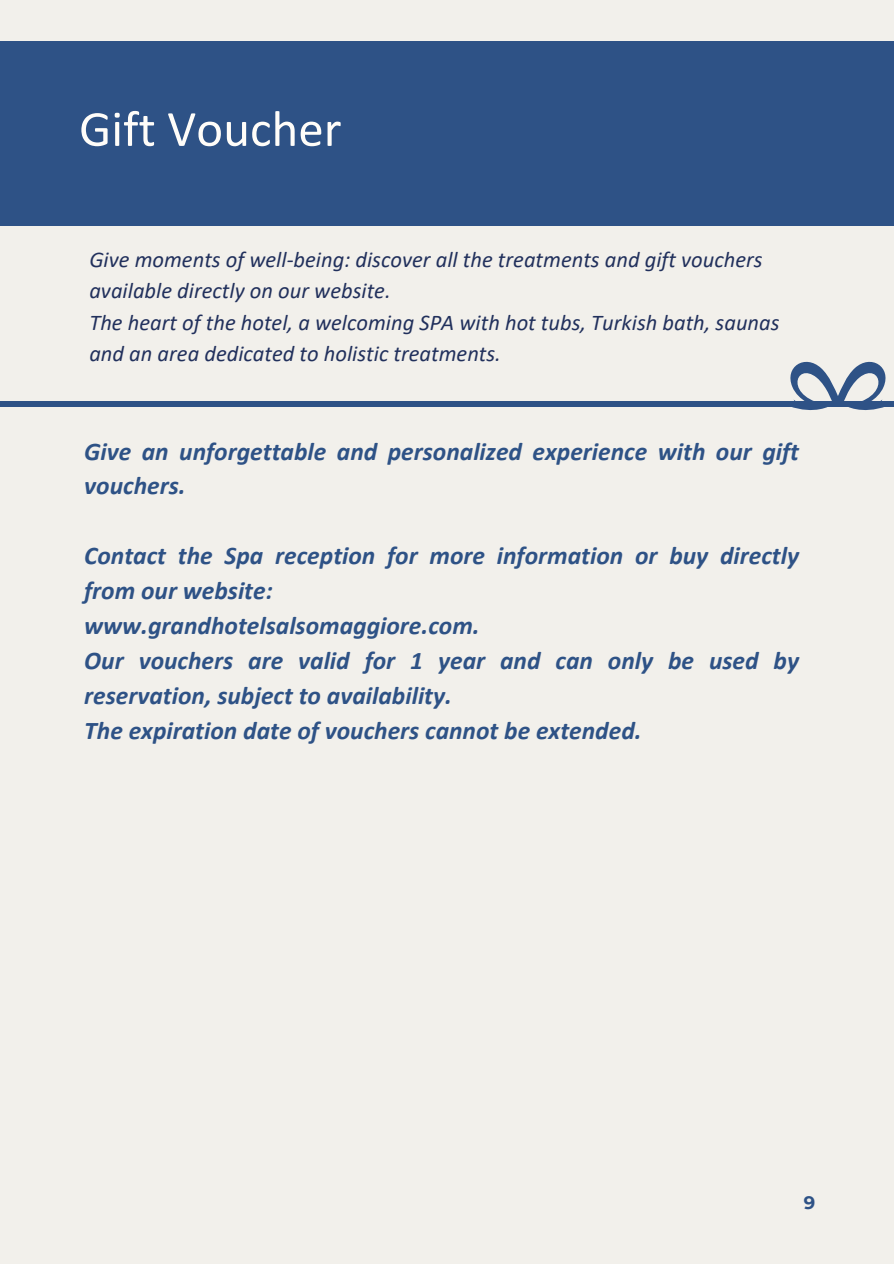
<style>
.page{position:relative;width:894px;height:1264px;background:#fff}
.page>*{position:absolute;margin:0;border:0;box-sizing:border-box;transform-origin:0 0}
.t1{font:51px "Calibri";color:#fffdf9}
.t2{font:italic 700 25.5px/34.8px "Calibri";color:#2e5286}
.t3{font:italic 22.5px/31.5px "Calibri";color:#21305c}
.t4{font:700 18px "Montserrat";color:#2e5286}
</style>
<div class="page">
<div style="left:0;top:0;width:893px;height:1263px;background:#f2f0eb"></div>
<div style="left:0;top:41px;width:893px;height:185px;background:#2e5286"></div>
<div style="left:0;top:401px;width:893px;height:6px;background:#2e5286"></div>
<svg style="left:790px;top:361px;width:96px;height:50px"></svg>
<h1 class="t1" style="left:79px;top:107px;width:264px">Gift Voucher</h1>
<p class="t3" style="left:89px;top:245px;width:691px">Give moments of well-being: discover all the treatments and gift vouchers available directly on our website.<br>The heart of the hotel, a welcoming SPA with hot tubs, Turkish bath, saunas and an area dedicated to holistic treatments.</p>
<p class="t2" style="left:84px;top:436px;width:716px">Give an unforgettable and personalized experience with our gift vouchers.</p>
<p class="t2" style="left:84px;top:540px;width:716px">Contact the Spa reception for more information or buy directly from our website:<br>www.grandhotelsalsomaggiore.com.<br>Our vouchers are valid for 1 year and can only be used by reservation, subject to availability.<br>The expiration date of vouchers cannot be extended.</p>
<p class="t4" style="left:803px;top:1191px;width:13px">9</p>
</div>
